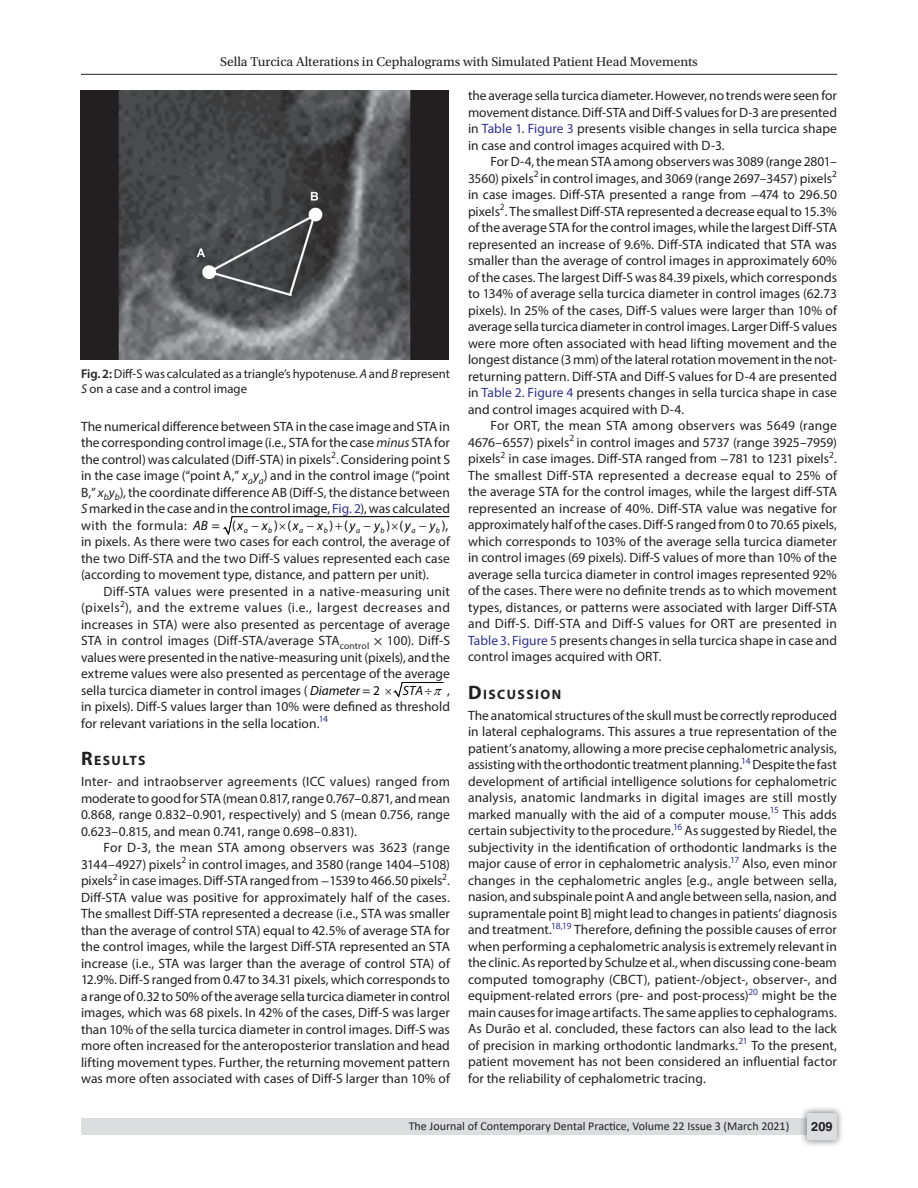
<style>
.page{position:relative;width:918px;height:1188px;background:#fff}
.page>*{position:absolute;margin:0;border:0;box-sizing:border-box;transform-origin:0 0}
.Head-1{font:700 13.65px "Myriad Pro";letter-spacing:.105em;color:#231f20}
.Para-Indent{font:13.5px/16.5px "Myriad Pro";color:#231f20;text-align:justify}
.Para-NoIndent{font:13.5px/16.5px "Myriad Pro";color:#231f20;text-align:justify}
.t1{font:13.5px "Utopia Std";color:#231f20}
.t2{font:italic 13.5px "Myriad Pro";color:#040503}
.t3{font:13.5px "Myriad Pro";color:#040503}
.t4{font:italic 13.35px "Myriad Pro";color:#040503}
.FigCaption{font:12.75px/15.3px "Myriad Pro";letter-spacing:-.005em;color:#231f20}
.t5{font:700 12.75px "Helvetica LT Std";color:#231f20}
.t6{font:12px "Calibri";color:#231f20}
.t7{font:italic 7.8px "Myriad Pro";color:#040503}
.s1{font-weight:600}
.s2{font-style:italic}
.s3{color:#2e3092}
.s4{font-style:normal}
.s5{font-family:"STIX General"}
.s6{font-style:italic;font-size:13.35px;color:#040503}
.s7{font-size:13.35px;color:#040503}
.s8{font-size:19.5px}
.s9{font-family:"STIX General";font-size:12.75px}
</style>
<div class="page">
<hr style="left:81px;top:74px;width:756px;height:1px;background:#231f20">
<div style="left:81px;top:1119px;width:756px;height:16px;background:#dcdddf"></div>
<div style="left:800px;top:1106px;width:44px;height:41px;background:#231f20;opacity:.61"></div>
<div style="left:807px;top:1113px;width:30px;height:27px;background:#dcdddf;border-radius:2px"></div>
<img style="left:81px;top:90px;width:367px;height:270px">
<svg style="left:223px;top:516px;width:226px;height:19px"></svg>
<svg style="left:393px;top:682px;width:50px;height:15px"></svg>
<p class="t1" style="left:220px;top:55px;width:479px">Sella Turcica Alterations in Cephalograms with Simulated Patient Head Movements</p>
<p class="FigCaption" style="left:81px;top:366px;width:370px"><span class="s1">Fig. 2:</span> Diff-S was calculated as a triangle’s hypotenuse. <span class="s2">A</span> and <span class="s2">B</span> represent<br><span class="s2">S</span> on a case and a control image</p>
<p class="Para-NoIndent" style="left:81px;top:418px;width:371px">The numerical difference between STA in the case image and STA in the corresponding control image (i.e., STA for the case <span class="s2">minus</span> STA for the control) was calculated (Diff-STA) in pixels<sup>2</sup>. Considering point S in the case image (“point A,” <span class="s2">x</span><sub>a</sub><span class="s2">y</span><sub>a</sub>) and in the control image (“point B,” <span class="s2">x</span><sub>b</sub><span class="s2">y</span><sub>b</sub>), the coordinate difference AB (Diff-S, the distance between <span class="s2">S</span> marked in the case and in the control image, <span class="s3">Fig. 2</span>), was calculated with the formula:</p>
<p class="t2" style="left:193px;top:517px;width:52px">AB <span class="s4">= (</span>x</p>
<p class="t3" style="left:274px;top:517px;width:26px">) (<span class="s2">x</span></p>
<p class="t3" style="left:330px;top:517px;width:27px">) (<span class="s2">y</span></p>
<p class="t3" style="left:386px;top:517px;width:26px">) (<span class="s2">y</span></p>
<p class="t3" style="left:442px;top:517px;width:8px">),</p>
<p class="t2" style="left:251px;top:517px;width:18px">−x</p>
<p class="t2" style="left:307px;top:517px;width:18px">−x</p>
<p class="t2" style="left:364px;top:517px;width:18px">−y</p>
<p class="t2" style="left:419px;top:517px;width:18px">−y</p>
<p class="t7" style="left:244px;top:526px;width:6px">a</p>
<p class="t7" style="left:268px;top:526px;width:6px">b</p>
<p class="t7" style="left:299px;top:526px;width:6px">a</p>
<p class="t7" style="left:324px;top:526px;width:6px">b</p>
<p class="t7" style="left:356px;top:526px;width:6px">a</p>
<p class="t7" style="left:381px;top:526px;width:6px">b</p>
<p class="t7" style="left:412px;top:526px;width:6px">a</p>
<p class="t7" style="left:436px;top:526px;width:6px">b</p>
<p class="Para-NoIndent" style="left:81px;top:533px;width:370px">in pixels. As there were two cases for each control, the average of the two Diff-STA and the two Diff-S values represented each case (according to movement type, distance, and pattern per unit).</p>
<p class="Para-Indent" style="left:81px;top:583px;width:371px;text-indent:22px">Diff-STA values were presented in a native-measuring unit (pixels<sup>2</sup>), and the extreme values (i.e., largest decreases and increases in STA) were also presented as percentage of average STA in control images (Diff-STA/average STA<sub>control</sub> <span class="s5">×</span> 100). Diff-S values were presented in the native-measuring unit (pixels), and the extreme values were also presented as percentage of the average sella turcica diameter in control images ( <span class="s6">Diameter</span> <span class="s7">= 2</span></p>
<p class="t4" style="left:403px;top:683px;width:22px">STA</p>
<p class="Para-Indent" style="left:81px;top:682px;width:371px;text-indent:366px">, in pixels). Diff-S values larger than 10% were defined as threshold for relevant variations in the sella location.<sup>14</sup></p>
<p class="Head-1" style="left:81px;top:752px;width:66px"><span class="s8">R</span>ESULTS</p>
<p class="Para-NoIndent" style="left:81px;top:773px;width:371px">Inter- and intraobserver agreements (ICC values) ranged from moderate to good for STA (mean 0.817, range 0.767–0.871, and mean 0.868, range 0.832–0.901, respectively) and S (mean 0.756, range 0.623–0.815, and mean 0.741, range 0.698–0.831).</p>
<p class="Para-Indent" style="left:81px;top:839px;width:371px;text-indent:22px">For D-3, the mean STA among observers was 3623 (range 3144–4927) pixels<sup>2</sup> in control images, and 3580 (range 1404–5108) pixels<sup>2</sup> in case images. Diff-STA ranged from <span class="s9">−</span>1539 to 466.50 pixels<sup>2</sup>.<br>Diff-STA value was positive for approximately half of the cases.<br>The smallest Diff-STA represented a decrease (i.e., STA was smaller than the average of control STA) equal to 42.5% of average STA for the control images, while the largest Diff-STA represented an STA increase (i.e., STA was larger than the average of control STA) of 12.9%. Diff-S ranged from 0.47 to 34.31 pixels, which corresponds to a range of 0.32 to 50% of the average sella turcica diameter in control images, which was 68 pixels. In 42% of the cases, Diff-S was larger than 10% of the sella turcica diameter in control images. Diff-S was more often increased for the anteroposterior translation and head lifting movement types. Further, the returning movement pattern was more often associated with cases of Diff-S larger than 10% of</p>
<p class="Para-Indent" style="left:468px;top:87px;width:371px">the average sella turcica diameter. However, no trends were seen for movement distance. Diff-STA and Diff-S values for D-3 are presented in <span class="s3">Table 1</span>. <span class="s3">Figure 3</span> presents visible changes in sella turcica shape in case and control images acquired with D-3.</p>
<p class="Para-Indent" style="left:468px;top:153px;width:371px;text-indent:22px">For D-4, the mean STA among observers was 3089 (range 2801– 3560) pixels<sup>2</sup> in control images, and 3069 (range 2697–3457) pixels<sup>2 </sup>in case images. Diff-STA presented a range from <span class="s9">−</span>474 to 296.50 pixels<sup>2</sup>. The smallest Diff-STA represented a decrease equal to 15.3% of the average STA for the control images, while the largest Diff-STA represented an increase of 9.6%. Diff-STA indicated that STA was smaller than the average of control images in approximately 60% of the cases. The largest Diff-S was 84.39 pixels, which corresponds to 134% of average sella turcica diameter in control images (62.73 pixels). In 25% of the cases, Diff-S values were larger than 10% of average sella turcica diameter in control images. Larger Diff-S values were more often associated with head lifting movement and the longest distance (3 mm) of the lateral rotation movement in the not&shy;returning pattern. Diff-STA and Diff-S values for D-4 are presented in <span class="s3">Table 2</span>. <span class="s3">Figure 4</span> presents changes in sella turcica shape in case and control images acquired with D-4.</p>
<p class="Para-Indent" style="left:468px;top:417px;width:371px;text-indent:22px">For ORT, the mean STA among observers was 5649 (range 4676–6557) pixels<sup>2</sup> in control images and 5737 (range 3925–7959) pixels<sup>2</sup> in case images. Diff-STA ranged from <span class="s9">−</span>781 to 1231 pixels<sup>2</sup>.<br>The smallest Diff-STA represented a decrease equal to 25% of the average STA for the control images, while the largest diff-STA represented an increase of 40%. Diff-STA value was negative for approximately half of the cases. Diff-S ranged from 0 to 70.65 pixels, which corresponds to 103% of the average sella turcica diameter in control images (69 pixels). Diff-S values of more than 10% of the average sella turcica diameter in control images represented 92% of the cases. There were no definite trends as to which movement types, distances, or patterns were associated with larger Diff-STA and Diff-S. Diff-STA and Diff-S values for ORT are presented in <span class="s3">Table 3</span>. <span class="s3">Figure 5</span> presents changes in sella turcica shape in case and control images acquired with ORT.</p>
<p class="Head-1" style="left:468px;top:685px;width:95px"><span class="s8">D</span>ISCUSSION</p>
<p class="Para-NoIndent" style="left:468px;top:707px;width:371px">The anatomical structures of the skull must be correctly reproduced in lateral cephalograms. This assures a true representation of the patient’s anatomy, allowing a more precise cephalometric analysis, assisting with the orthodontic treatment planning.<sup>14</sup> Despite the fast development of artificial intelligence solutions for cephalometric analysis, anatomic landmarks in digital images are still mostly marked manually with the aid of a computer mouse.<sup>15</sup> This adds certain subjectivity to the procedure.<sup>16</sup> As suggested by Riedel, the subjectivity in the identification of orthodontic landmarks is the major cause of error in cephalometric analysis.<sup>17</sup> Also, even minor changes in the cephalometric angles [e.g., angle between sella, nasion, and subspinale point A and angle between sella, nasion, and supramentale point B] might lead to changes in patients’ diagnosis and treatment.<sup>18,19</sup> Therefore, defining the possible causes of error when performing a cephalometric analysis is extremely relevant in the clinic. As reported by Schulze et al., when discussing cone-beam computed tomography (CBCT), patient-/object-, observer-, and equipment-related errors (pre- and post-process)<sup>20</sup> might be the main causes for image artifacts. The same applies to cephalograms.<br>As Durão et al. concluded, these factors can also lead to the lack of precision in marking orthodontic landmarks.<sup>21</sup> To the present, patient movement has not been considered an influential factor for the reliability of cephalometric tracing.</p>
<p class="t6" style="left:409px;top:1117px;width:382px">The Journal of Contemporary Dental Practice, Volume 22 Issue 3 (March 2021)</p>
<p class="t5" style="left:811px;top:1119px;width:23px">209</p>
</div>
